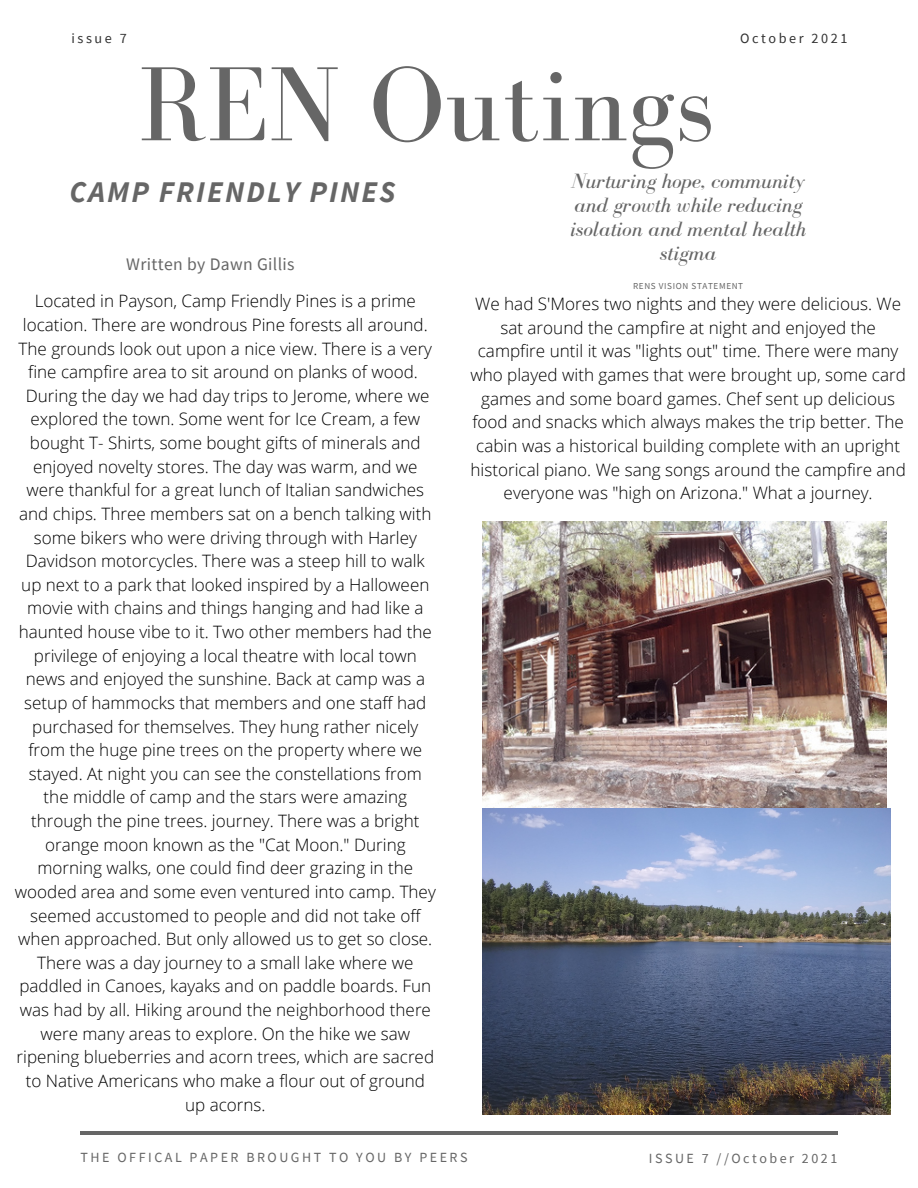
<style>
.page{position:relative;width:918px;height:1188px;background:#fff}
.page>*{position:absolute;margin:0;border:0;box-sizing:border-box;transform-origin:0 0}
.t1{font:108.45px "Bodoni FLF";color:#666}
.t2{font:italic 700 30px "Source Sans Pro";letter-spacing:.07em;color:#666}
.t3{font:italic 21.3px/24.2px "Bodoni FLF";color:#666;text-align:center}
.t4{font:17.7px "Source Sans Pro";letter-spacing:.02em;color:#666}
.t5{font:300 17.1px/23.7px "Open Sans";color:#000;text-align:center}
.t6{font:14.25px "Source Sans Pro";letter-spacing:.18em;color:#323232}
.t7{font:13.95px "Source Sans Pro";letter-spacing:.18em;color:#666}
.t8{font:9.15px "Source Sans Pro";letter-spacing:.07em;color:#666}
</style>
<div class="page">
<hr style="left:80px;top:1131px;width:757px;height:4px;background:#666">
<img style="left:483px;top:521px;width:404px;height:288px">
<img style="left:483px;top:809px;width:407px;height:306px">
<p class="t6" style="left:71px;top:29px;width:57px">issue 7</p>
<p class="t6" style="left:740px;top:29px;width:109px">October 2021</p>
<p class="t1" style="left:138px;top:46px;width:577px">REN Outings</p>
<p class="t2" style="left:69px;top:172px;width:328px">CAMP FRIENDLY PINES</p>
<p class="t4" style="left:126px;top:253px;width:170px">Written by Dawn Gillis</p>
<p class="t3" style="left:570px;top:169px;width:238px">Nurturing hope, community and growth while reducing isolation and mental health stigma</p>
<p class="t8" style="left:633px;top:280px;width:112px">RENS VISION STATEMENT</p>
<p class="t5" style="left:15px;top:289px;width:422px">Located in Payson, Camp Friendly Pines is a prime location. There are wondrous Pine forests all around.<br>The grounds look out upon a nice view. There is a very fine campfire area to sit around on planks of wood.<br>During the day we had day trips to Jerome, where we explored the town. Some went for Ice Cream, a few bought T- Shirts, some bought gifts of minerals and enjoyed novelty stores. The day was warm, and we were thankful for a great lunch of Italian sandwiches and chips. Three members sat on a bench talking with some bikers who were driving through with Harley Davidson motorcycles. There was a steep hill to walk up next to a park that looked inspired by a Halloween movie with chains and things hanging and had like a haunted house vibe to it. Two other members had the privilege of enjoying a local theatre with local town news and enjoyed the sunshine. Back at camp was a setup of hammocks that members and one staff had purchased for themselves. They hung rather nicely from the huge pine trees on the property where we stayed. At night you can see the constellations from the middle of camp and the stars were amazing through the pine trees. journey. There was a bright orange moon known as the "Cat Moon." During morning walks, one could find deer grazing in the wooded area and some even ventured into camp. They seemed accustomed to people and did not take off when approached. But only allowed us to get so close.<br>There was a day journey to a small lake where we paddled in Canoes, kayaks and on paddle boards. Fun was had by all. Hiking around the neighborhood there were many areas to explore. On the hike we saw ripening blueberries and acorn trees, which are sacred to Native Americans who make a flour out of ground up acorns.</p>
<p class="t5" style="left:470px;top:292px;width:437px">We had S'Mores two nights and they were delicious. We sat around the campfire at night and enjoyed the campfire until it was "lights out" time. There were many who played with games that were brought up, some card games and some board games. Chef sent up delicious food and snacks which always makes the trip better. The cabin was a historical building complete with an upright historical piano. We sang songs around the campfire and everyone was "high on Arizona." What a journey.</p>
<p class="t7" style="left:81px;top:1149px;width:388px">THE OFFICAL PAPER BROUGHT TO YOU BY PEERS</p>
<p class="t7" style="left:649px;top:1149px;width:190px">ISSUE 7 //October 2021</p>
</div>
